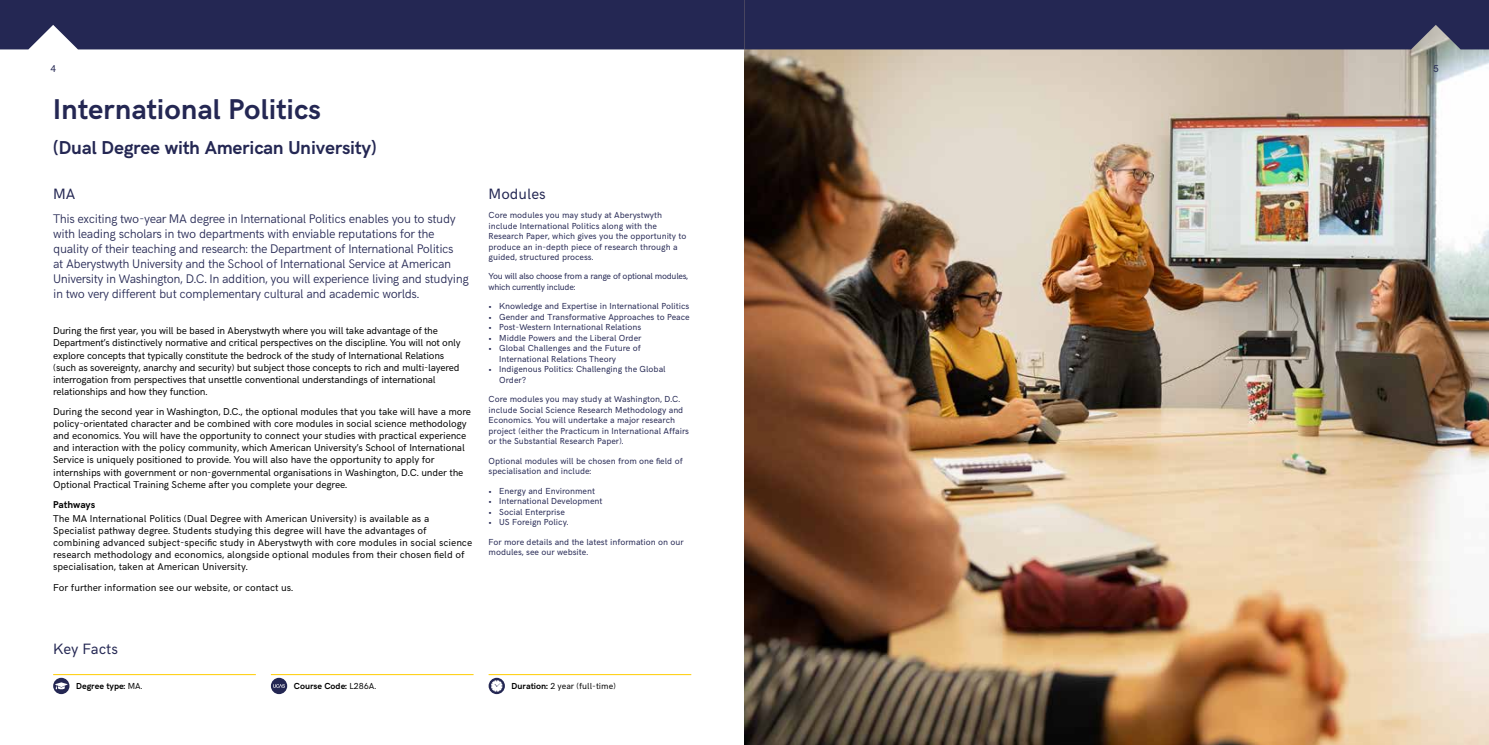
<style>
.page{position:relative;width:1489px;height:745px;background:#fff}
.page>*{position:absolute;margin:0;border:0;box-sizing:border-box;transform-origin:0 0}
.t1{font:700 28.75px "HK Grotesk";color:#242753}
.t2{font:700 18.75px "HK Grotesk";letter-spacing:-.01em;color:#242753}
.t3{font:15px "HK Grotesk";color:#242753}
.t4{font:300 12.5px/15px "HK Grotesk";letter-spacing:-.03em;color:#242753}
.t5{font:10px/12px "HK Grotesk";letter-spacing:-.01em;color:#000}
.t6{font:700 10px "HK Grotesk";color:#000}
.t7{font:10px "HK Grotesk";color:#242753}
.t8{font:8.75px/10.5px "HK Grotesk";color:#242753}
.t9{font:8.75px/10.5px "HK Grotesk";letter-spacing:-.03em;color:#242753}
.t10{font:700 8.75px "HK Grotesk";color:#000}
.t11{font:8.75px "HK Grotesk";color:#000}
.s1{font-weight:400}
.s2{font-weight:700}
</style>
<div class="page">
<img style="left:744px;top:49px;width:744px;height:695px">
<hr style="left:53px;top:673px;width:203px;height:1px;background:#fc0">
<svg style="left:53px;top:677px;width:16px;height:16px"></svg>
<hr style="left:271px;top:673px;width:202px;height:1px;background:#fc0">
<svg style="left:271px;top:677px;width:16px;height:16px"></svg>
<hr style="left:488px;top:673px;width:203px;height:1px;background:#fc0">
<svg style="left:488px;top:677px;width:17px;height:16px"></svg>
<div style="left:0;top:0;width:1488px;height:49px;background:#242753"></div>
<p class="t7" style="left:50px;top:61px;width:7px">4</p>
<p class="t7" style="left:1432px;top:61px;width:7px">5</p>
<h1 class="t1" style="left:53px;top:88px;width:269px">International Politics</h1>
<h2 class="t2" style="left:53px;top:133px;width:325px">(Dual Degree with American University)</h2>
<h3 class="t3" style="left:53px;top:182px;width:24px">MA</h3>
<p class="t4" style="left:53px;top:209px;width:417px">This exciting two-year MA degree in International Politics enables you to study with leading scholars in two departments with enviable reputations for the quality of their teaching and research: the Department of International Politics<br>at Aberystwyth University and the School of International Service at American University in Washington, D.C. In addition, you will experience living and studying in two very different but complementary cultural and academic worlds.</p>
<p class="t5" style="left:53px;top:324px;width:409px">During the first year, you will be based in Aberystwyth where you will take advantage of the Department’s distinctively normative and critical perspectives on the discipline. You will not only explore concepts that typically constitute the bedrock of the study of International Relations (such as sovereignty, anarchy and security) but subject those concepts to rich and multi-layered interrogation from perspectives that unsettle conventional understandings of international relationships and how they function.</p>
<p class="t5" style="left:53px;top:405px;width:419px">During the second year in Washington, D.C., the optional modules that you take will have a more policy-orientated character and be combined with core modules in social science methodology and economics. You will have the opportunity to connect your studies with practical experience and interaction with the policy community, which American University’s School of International Service is uniquely positioned to provide. You will also have the opportunity to apply for internships with government or non-governmental organisations in Washington, D.C. under the Optional Practical Training Scheme after you complete your degree.</p>
<p class="t6" style="left:53px;top:497px;width:44px">Pathways</p>
<p class="t5" style="left:53px;top:511px;width:420px">The MA International Politics (Dual Degree with American University) is available as a Specialist pathway degree. Students studying this degree will have the advantages of combining advanced subject-specific study in Aberystwyth with core modules in social science research methodology and economics, alongside optional modules from their chosen field of specialisation, taken at American University.</p>
<p class="t5" style="left:53px;top:580px;width:242px">For further information see our website, or contact us.</p>
<h3 class="t3" style="left:488px;top:182px;width:59px">Modules</h3>
<p class="t8" style="left:488px;top:209px;width:199px">Core modules you may study at Aberystwyth include International Politics along with the Research Paper, which gives you the opportunity to produce an in-depth piece of research through a guided, structured process.</p>
<p class="t9" style="left:488px;top:270px;width:201px">You will also choose from a range of optional modules, which currently include:</p>
<p class="t8" style="left:488px;top:300px;width:202px">• Knowledge and Expertise in International Politics</p>
<p class="t8" style="left:488px;top:311px;width:202px">• Gender and Transformative Approaches to Peace</p>
<p class="t8" style="left:488px;top:321px;width:154px">• Post-Western International Relations</p>
<p class="t8" style="left:488px;top:332px;width:154px">• Middle Powers and the Liberal Order</p>
<p class="t8" style="left:499px;top:342px;width:143px;text-indent:-11px">• Global Challenges and the Future of<br>International Relations Theory</p>
<p class="t8" style="left:499px;top:363px;width:168px;text-indent:-11px">• Indigenous Politics: Challenging the Global<br>Order?</p>
<p class="t8" style="left:488px;top:393px;width:202px">Core modules you may study at Washington, D.C. include Social Science Research Methodology and Economics. You will undertake a major research project (either the Practicum in International Affairs or the Substantial Research Paper).</p>
<p class="t8" style="left:488px;top:454px;width:196px">Optional modules will be chosen from one field of specialisation and include:</p>
<p class="t8" style="left:488px;top:484px;width:108px">• Energy and Environment</p>
<p class="t8" style="left:488px;top:495px;width:115px">• International Development</p>
<p class="t8" style="left:488px;top:505px;width:78px">• Social Enterprise</p>
<p class="t8" style="left:488px;top:516px;width:82px">• US Foreign Policy.</p>
<p class="t8" style="left:488px;top:535px;width:196px">For more details and the latest information on our modules, see our website.</p>
<h3 class="t3" style="left:53px;top:637px;width:66px">Key Facts</h3>
<p class="t10" style="left:76px;top:679px;width:68px">Degree type: <span class="s1">MA.</span></p>
<p class="t10" style="left:294px;top:679px;width:84px">Course Code: <span class="s1">L286A.</span></p>
<p class="t11" style="left:511px;top:679px;width:106px"><span class="s2">Duration:</span> 2 year (full-time)</p>
</div>
